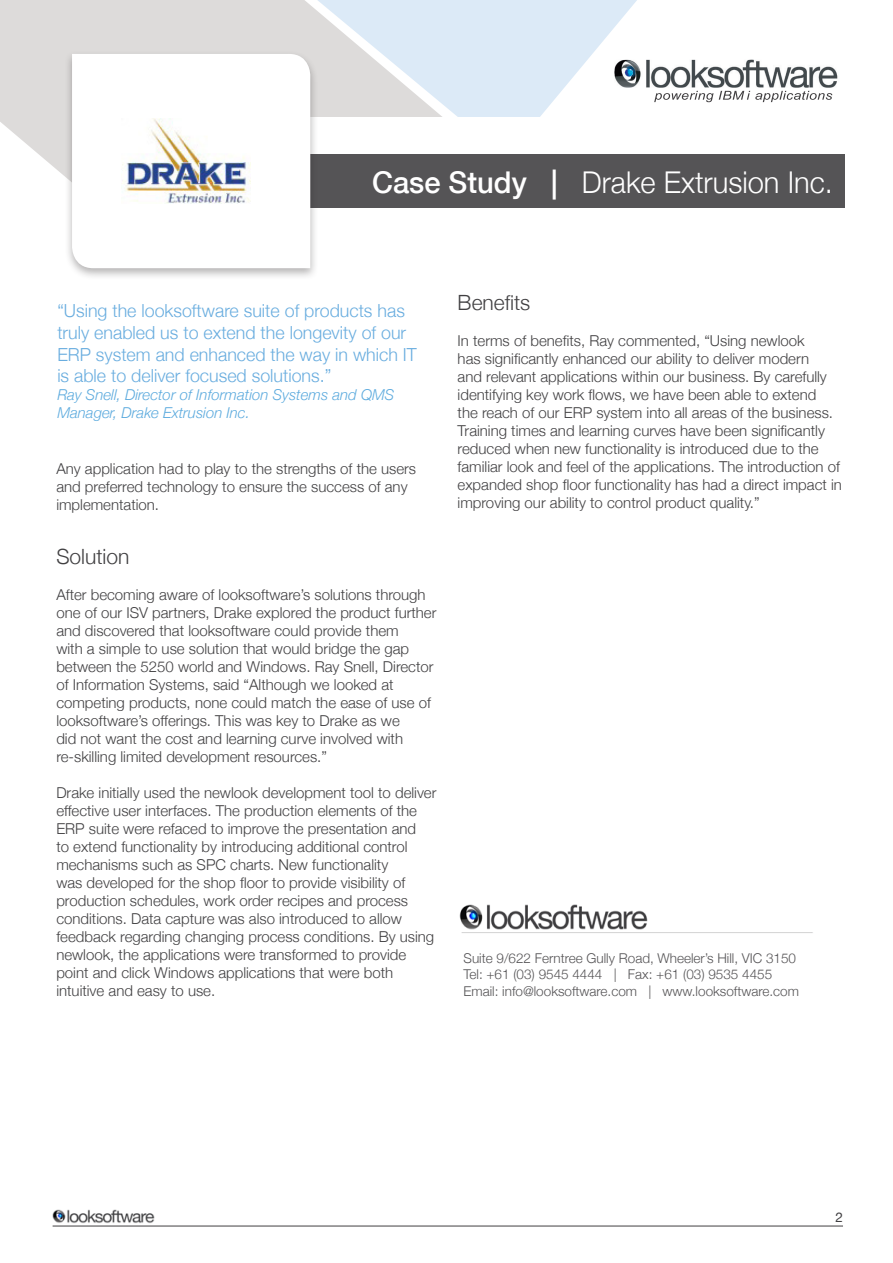
<style>
.page{position:relative;width:893px;height:1263px;background:#fff}
.page>*{position:absolute;margin:0;border:0;box-sizing:border-box;transform-origin:0 0}
.t1{font:300 30px "Helvetica Neue";color:#fff}
.Copy{font:300 21px "Helvetica Neue";color:#414042}
.Header_Quotes{font:300 18px/21.6px "Helvetica Neue";color:#69addf}
.Copy-2{font:300 15px/18px "Helvetica Neue";color:#414042}
.Header_Quotes-2{font:italic 300 15px/18px "Helvetica Neue";color:#5dabde}
.Copy-3{font:300 13.5px/16.2px "Helvetica Neue";color:#555456}
.t2{font:13.5px "Helvetica Neue";color:#414042}
.s1{font-weight:500}
</style>
<div class="page">
<img style="left:53px;top:1210px;width:102px;height:13px">
<hr style="left:53px;top:1226px;width:790px;height:1px;background:#414042">
<svg style="left:449px;top:0;width:188px;height:117px;fill:#dceaf7"></svg>
<svg style="left:0;top:0;width:449px;height:176px;fill:#dddbda"></svg>
<div style="left:137px;top:117px;width:754px;height:223px;background:#fff"></div>
<div style="left:291px;top:155px;width:554px;height:53px;background:#555456"></div>
<svg style="left:654px;top:91px;width:59px;height:11px"></svg>
<svg style="left:719px;top:91px;width:113px;height:11px"></svg>
<img style="left:614px;top:60px;width:224px;height:28px">
<svg style="left:625px;top:69px;width:8px;height:10px"></svg>
<div style="left:64px;top:50px;width:255px;height:230px;background:#231f20;opacity:.34"></div>
<svg style="left:72px;top:54px;width:238px;height:214px"></svg>
<img style="left:459px;top:904px;width:354px;height:29px">
<img style="left:121px;top:119px;width:130px;height:84px">
<p class="t1" style="left:372px;top:158px;width:462px"><span class="s1">Case Study |</span> Drake Extrusion Inc.</p>
<p class="Header_Quotes" style="left:57px;top:299px;width:361px">“Using the looksoftware suite of products has truly enabled us to extend the longevity of our ERP system and enhanced the way in which IT is able to deliver focused solutions.”</p>
<p class="Header_Quotes-2" style="left:57px;top:385px;width:339px">Ray Snell, Director of Information Systems and QMS<br>Manager, Drake Extrusion Inc.</p>
<p class="Copy-2" style="left:56px;top:459px;width:361px">Any application had to play to the strengths of the users and preferred technology to ensure the success of any implementation.</p>
<p class="Copy" style="left:56px;top:539px;width:75px">Solution</p>
<p class="Copy-2" style="left:56px;top:585px;width:382px">After becoming aware of looksoftware’s solutions through one of our ISV partners, Drake explored the product further and discovered that looksoftware could provide them<br>with a simple to use solution that would bridge the gap between the 5250 world and Windows. Ray Snell, Director of Information Systems, said “Although we looked at competing products, none could match the ease of use of looksoftware’s offerings. This was key to Drake as we<br>did not want the cost and learning curve involved with re-skilling limited development resources.”</p>
<p class="Copy-2" style="left:56px;top:783px;width:382px">Drake initially used the newlook development tool to deliver effective user interfaces. The production elements of the ERP suite were refaced to improve the presentation and<br>to extend functionality by introducing additional control mechanisms such as SPC charts. New functionality<br>was developed for the shop floor to provide visibility of production schedules, work order recipes and process conditions. Data capture was also introduced to allow feedback regarding changing process conditions. By using newlook, the applications were transformed to provide point and click Windows applications that were both intuitive and easy to use.</p>
<p class="Copy" style="left:458px;top:286px;width:74px">Benefits</p>
<p class="Copy-2" style="left:458px;top:331px;width:386px">In terms of benefits, Ray commented, “Using newlook<br>has significantly enhanced our ability to deliver modern<br>and relevant applications within our business. By carefully identifying key work flows, we have been able to extend<br>the reach of our ERP system into all areas of the business.<br>Training times and learning curves have been significantly reduced when new functionality is introduced due to the familiar look and feel of the applications. The introduction of expanded shop floor functionality has had a direct impact in improving our ability to control product quality.”</p>
<p class="Copy-3" style="left:463px;top:949px;width:337px">Suite 9/622 Ferntree Gully Road, Wheeler’s Hill, VIC 3150<br>Tel: +61 (03) 9545 4444 | Fax: +61 (03) 9535 4455<br>Email: info@looksoftware.com | www.looksoftware.com</p>
<p class="t2" style="left:835px;top:1206px;width:9px">2</p>
</div>
